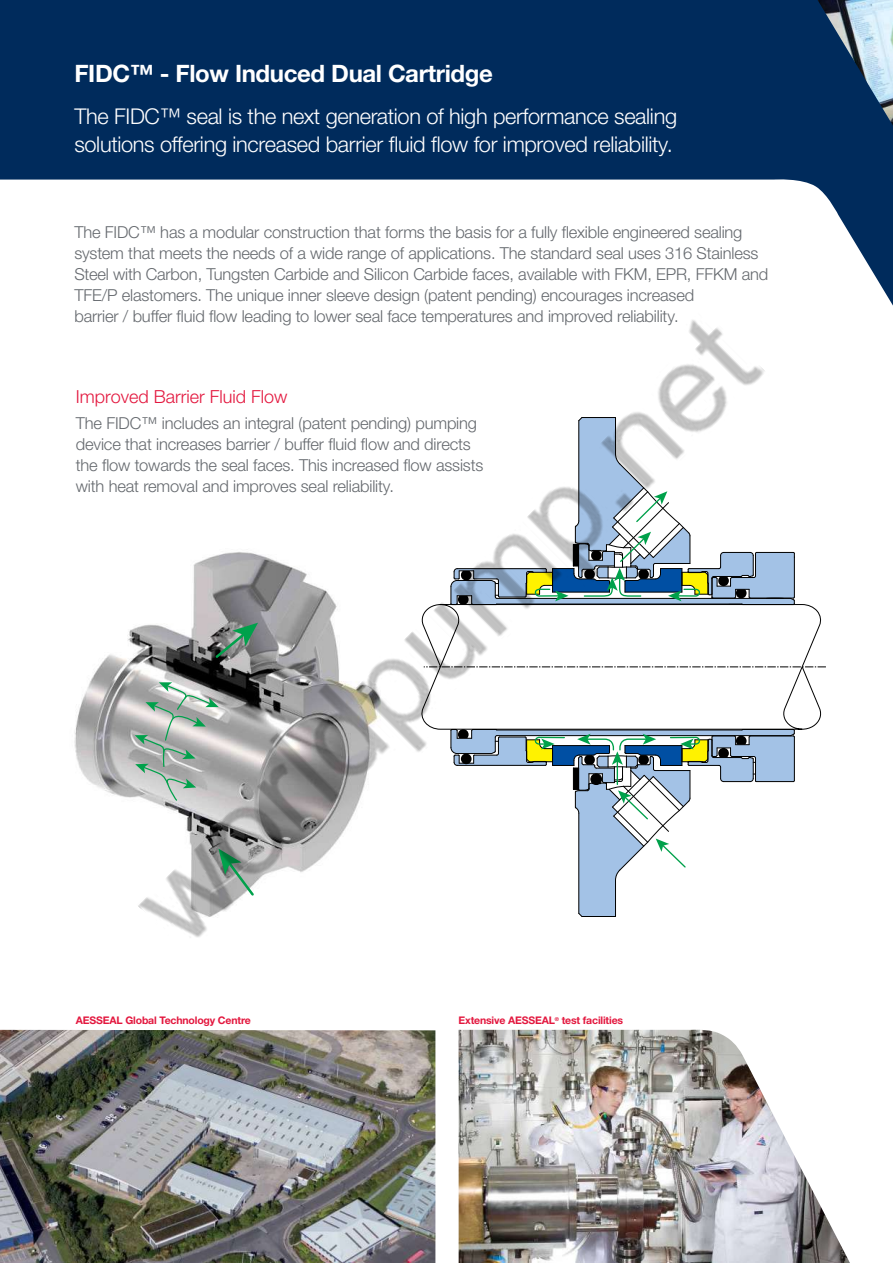
<style>
.page{position:relative;width:893px;height:1263px;background:#fff}
.page>*{position:absolute;margin:0;border:0;box-sizing:border-box;transform-origin:0 0}
.t1{font:700 24px "Helvetica Neue LTW1 G";letter-spacing:-.015em;color:#fff}
.t2{font:300 21.75px/28.5px "Helvetica Neue LTW1 G";letter-spacing:-.015em;color:#fff}
.t3{font:300 18px "Helvetica Neue LTW1 G";color:#e3173e}
.t4{font:300 16.5px/21px "Helvetica Neue LTW1 G";letter-spacing:-.01em;color:#65696e}
.t5{font:700 10.5px "Helvetica Neue LTW1 G";letter-spacing:-.015em;color:#e3173e}
</style>
<div class="page">
<img style="left:74px;top:658px;width:32px;height:133px">
<svg style="left:0;top:0;width:893px;height:306px;fill:#002b5c"></svg>
<svg style="left:784px;top:551px;width:42px;height:232px"></svg>
<img style="left:0;top:1030px;width:435px;height:233px">
<img style="left:459px;top:1029px;width:241px;height:234px">
<img style="left:691px;top:1030px;width:159px;height:233px">
<img style="left:106px;top:292px;width:678px;height:645px">
<h1 class="t1" style="left:74px;top:59px;width:420px">FIDC™ - Flow Induced Dual Cartridge</h1>
<h2 class="t2" style="left:74px;top:101px;width:604px">The FIDC™ seal is the next generation of high performance sealing solutions offering increased barrier fluid flow for improved reliability.</h2>
<p class="t4" style="left:74px;top:221px;width:695px">The FIDC™ has a modular construction that forms the basis for a fully flexible engineered sealing system that meets the needs of a wide range of applications. The standard seal uses 316 Stainless Steel with Carbon, Tungsten Carbide and Silicon Carbide faces, available with FKM, EPR, FFKM and TFE/P elastomers. The unique inner sleeve design (patent pending) encourages increased<br>barrier / buffer fluid flow leading to lower seal face temperatures and improved reliability.</p>
<p class="t3" style="left:76px;top:386px;width:213px">Improved Barrier Fluid Flow</p>
<p class="t4" style="left:76px;top:412px;width:409px">The FIDC™ includes an integral (patent pending) pumping device that increases barrier / buffer fluid flow and directs the flow towards the seal faces. This increased flow assists with heat removal and improves seal reliability.</p>
<p class="t5" style="left:76px;top:1014px;width:176px">AESSEAL Global Technology Centre</p>
<p class="t5" style="left:459px;top:1014px;width:166px">Extensive AESSEAL<sup>®</sup> test facilities</p>
</div>
